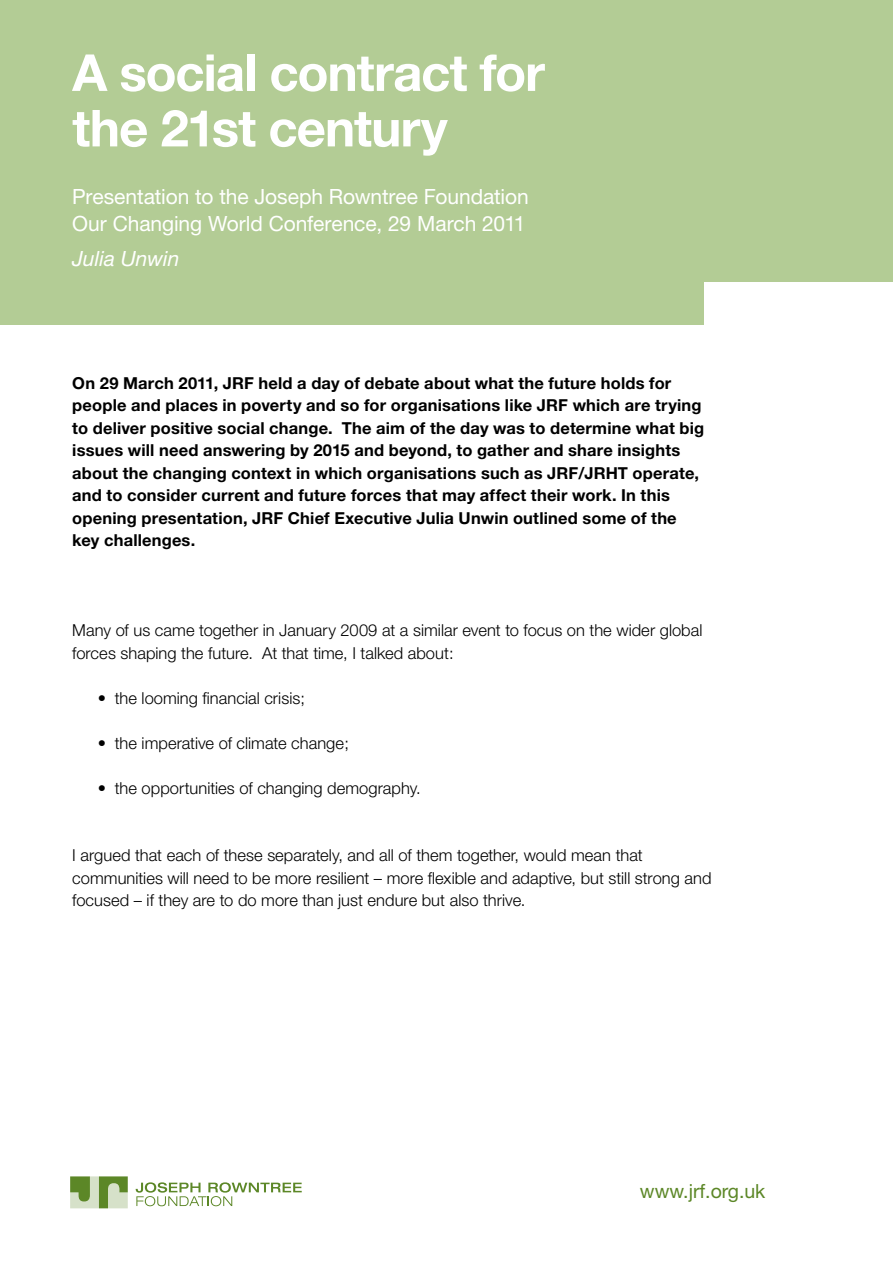
<style>
.page{position:relative;width:893px;height:1263px;background:#fff}
.page>*{position:absolute;margin:0;border:0;box-sizing:border-box;transform-origin:0 0}
.t1{font:700 51px/55.5px "Helvetica Neue";letter-spacing:-.02em;color:#fff}
.t2{font:21px/27px "Helvetica Neue";letter-spacing:-.005em;color:#fff}
.t3{font:italic 21px "Helvetica Neue";color:#fff}
.t4{font:19.5px "Helvetica Neue";color:#5c8727}
.t5{font:700 16.5px/22.5px "Helvetica Neue";letter-spacing:.01em;color:#000}
.t6{font:300 16.5px/22.5px "Helvetica Neue";color:#000}
</style>
<div class="page">
<div style="left:0;top:261px;width:704px;height:64px;background:#b3cc95"></div>
<div style="left:0;top:0;width:893px;height:281px;background:#b3cc95"></div>
<svg style="left:136px;top:1182px;width:166px;height:24px"></svg>
<svg style="left:70px;top:1176px;width:58px;height:32px;background:#9ab57a"></svg>
<h1 class="t1" style="left:72px;top:44px;width:474px">A social contract for the 21st century</h1>
<p class="t2" style="left:72px;top:182px;width:458px">Presentation to the Joseph Rowntree Foundation<br>Our Changing World Conference, 29 March 2011</p>
<p class="t3" style="left:72px;top:246px;width:109px">Julia Unwin</p>
<p class="t5" style="left:72px;top:371px;width:633px">On 29 March 2011, JRF held a day of debate about what the future holds for people and places in poverty and so for organisations like JRF which are trying to deliver positive social change. The aim of the day was to determine what big issues will need answering by 2015 and beyond, to gather and share insights about the changing context in which organisations such as JRF/JRHT operate, and to consider current and future forces that may affect their work. In this opening presentation, JRF Chief Executive Julia Unwin outlined some of the key challenges.</p>
<p class="t6" style="left:72px;top:619px;width:632px">Many of us came together in January 2009 at a similar event to focus on the wider global forces shaping the future. At that time, I talked about:</p>
<p class="t6" style="left:98px;top:686px;width:209px">• the looming financial crisis;</p>
<p class="t6" style="left:98px;top:731px;width:253px">• the imperative of climate change;</p>
<p class="t6" style="left:98px;top:776px;width:325px">• the opportunities of changing demography.</p>
<p class="t6" style="left:72px;top:844px;width:641px">I argued that each of these separately, and all of them together, would mean that communities will need to be more resilient – more flexible and adaptive, but still strong and focused – if they are to do more than just endure but also thrive.</p>
<p class="t4" style="left:640px;top:1179px;width:127px">www.jrf.org.uk</p>
</div>
